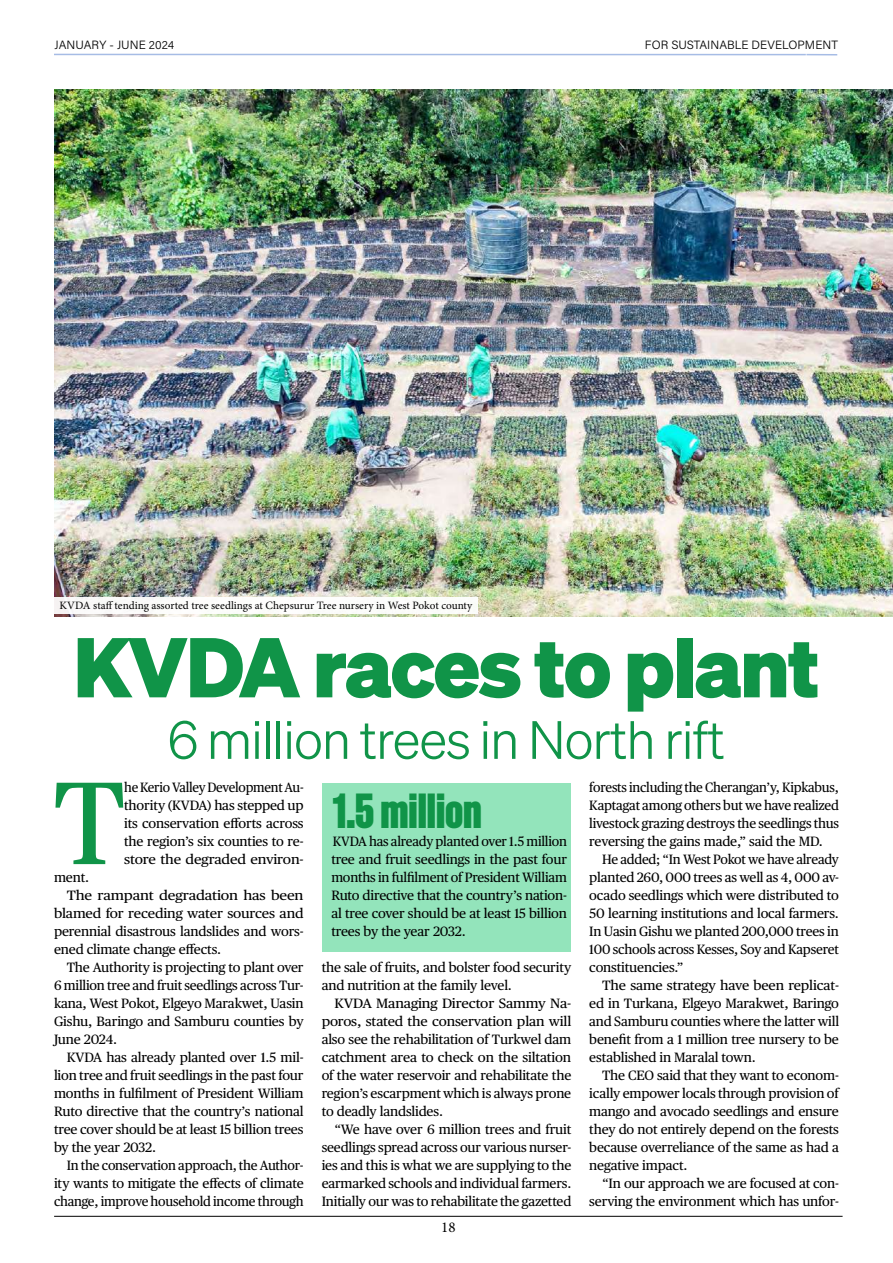
<style>
.page{position:relative;width:893px;height:1263px;background:#fff}
.page>*{position:absolute;margin:0;border:0;box-sizing:border-box;transform-origin:0 0}
.t1{font:117.45px "Publico Text";color:#109448}
.t2{font:700 82.5px "Sohne";letter-spacing:-.02em;color:#109448}
.t3{font:52.5px "Sohne Leicht";letter-spacing:-.03em;color:#109448}
.t4{font:700 48px "Sohne Schmal";color:#109448}
.t5{font:15px "Minion Pro";color:#000}
.t6{font:13.5px/18px "Publico Text";letter-spacing:-.015em;color:#000;text-align:justify}
.t7{font:13.5px/18px "Publico Text";letter-spacing:-.015em;color:#000;text-align:justify;scale:1.06 1}
.t8{font:13.5px/18px "Publico Text";letter-spacing:-.015em;color:#000;text-align:justify;scale:.96 1}
.t9{font:13.5px/18px "Publico Text";letter-spacing:-.015em;color:#000;text-align:justify;scale:1.04 1}
.t10{font:13.5px/18px "Publico Text";letter-spacing:-.015em;color:#000;text-align:justify;scale:.95 1}
.t11{font:13.5px "Publico Text";letter-spacing:-.015em;color:#000;scale:1.1 1}
.t12{font:12px "Acumin Variable Concept";color:#000}
.t13{font:11.25px "Minion Pro";color:#000}
</style>
<div class="page">
<img style="left:54px;top:89px;width:839px;height:528px">
<div style="left:54px;top:597px;width:423px;height:17px;background:#fff"></div>
<div style="left:322px;top:783px;width:249px;height:169px;background:#93e4bb"></div>
<hr style="left:54px;top:1216px;width:789px;height:1px;background:#000">
<hr style="left:54px;top:54px;width:752px;height:1px;background:#a6bce5">
<hr style="left:806px;top:54px;width:31px;height:2px;background:#a6bce5">
<p class="t12" style="left:55px;top:37px;width:121px">JANUARY - JUNE 2024</p>
<p class="t12" style="left:645px;top:37px;width:194px">FOR SUSTAINABLE DEVELOPMENT</p>
<p class="t13" style="left:60px;top:598px;width:414px">KVDA staff tending assorted tree seedlings at Chepsurur Tree nursery in West Pokot county</p>
<h2 class="t2" style="left:74px;top:614px;width:747px">KVDA races to plant</h2>
<h3 class="t3" style="left:168px;top:710px;width:559px">6 million trees in North rift</h3>
<h1 class="t1" style="left:53px;top:734px;width:74px">T</h1>
<p class="t10" style="left:124px;top:777px;width:190px">he Kerio Valley Development Au&shy;thority (KVDA) has stepped up its conservation efforts across the region’s six counties to re&shy;store the degraded environ-</p>
<p class="t6" style="left:54px;top:867px;width:37px">ment.</p>
<p class="t11" style="left:67px;top:885px;width:217px">The rampant degradation has been</p>
<p class="t7" style="left:54px;top:903px;width:237px">blamed for receding water sources and</p>
<p class="t6" style="left:54px;top:921px;width:251px">perennial disastrous landslides and wors-</p>
<p class="t6" style="left:54px;top:939px;width:169px">ened climate change effects.</p>
<p class="t6" style="left:67px;top:957px;width:238px">The Authority is projecting to plant over</p>
<p class="t6" style="left:54px;top:975px;width:251px">6 million tree and fruit seedlings across Tur-</p>
<p class="t6" style="left:54px;top:993px;width:251px">kana, West Pokot, Elgeyo Marakwet, Uasin</p>
<p class="t6" style="left:54px;top:1011px;width:251px">Gishu, Baringo and Samburu counties by</p>
<p class="t6" style="left:54px;top:1029px;width:65px">June 2024.</p>
<p class="t6" style="left:67px;top:1047px;width:238px">KVDA has already planted over 1.5 mil-</p>
<p class="t6" style="left:54px;top:1065px;width:251px">lion tree and fruit seedlings in the past four</p>
<p class="t6" style="left:54px;top:1083px;width:251px">months in fulfilment of President William</p>
<p class="t6" style="left:54px;top:1101px;width:251px">Ruto directive that the country’s national</p>
<p class="t6" style="left:54px;top:1119px;width:251px">tree cover should be at least 15 billion trees</p>
<p class="t6" style="left:54px;top:1137px;width:104px">by the year 2032.</p>
<p class="t6" style="left:67px;top:1155px;width:238px">In the conservation approach, the Author-</p>
<p class="t6" style="left:54px;top:1173px;width:251px">ity wants to mitigate the effects of climate</p>
<p class="t8" style="left:54px;top:1191px;width:262px">change, improve household income through</p>
<h3 class="t4" style="left:333px;top:784px;width:151px">1.5 million</h3>
<p class="t6" style="left:331px;top:831px;width:237px">KVDA has already planted over 1.5 million tree and fruit seedlings in the past four months in fulfilment of President William Ruto directive that the country’s nation&shy;al tree cover should be at least 15 billion trees by the year 2032.</p>
<p class="t6" style="left:322px;top:957px;width:251px">the sale of fruits, and bolster food security and nutrition at the family level.</p>
<p class="t7" style="left:322px;top:993px;width:237px;text-indent:13px">KVDA Managing Director Sammy Na&shy;poros, stated the conservation plan will also see the rehabilitation of Turkwel dam catchment area to check on the siltation of the water reservoir and rehabilitate the region’s escarpment which is always prone to deadly landslides.</p>
<p class="t6" style="left:322px;top:1119px;width:251px;text-indent:13px">“We have over 6 million trees and fruit seedlings spread across our various nurser&shy;ies and this is what we are supplying to the earmarked schools and individual farmers.<br>Initially our was to rehabilitate the gazetted</p>
<p class="t5" style="left:441px;top:1217px;width:16px">18</p>
<p class="t8" style="left:589px;top:777px;width:262px">forests including the Cherangan’y, Kipkabus, Kaptagat among others but we have realized livestock grazing destroys the seedlings thus reversing the gains made,” said the MD.</p>
<p class="t6" style="left:589px;top:849px;width:251px;text-indent:13px">He added; “In West Pokot we have already planted 260, 000 trees as well as 4, 000 av&shy;ocado seedlings which were distributed to 50 learning institutions and local farmers.<br>In Uasin Gishu we planted 200,000 trees in 100 schools across Kesses, Soy and Kapseret constituencies.”</p>
<p class="t9" style="left:589px;top:975px;width:242px;text-indent:13px">The same strategy have been replicat&shy;ed in Turkana, Elgeyo Marakwet, Baringo and Samburu counties where the latter will benefit from a 1 million tree nursery to be established in Maralal town.</p>
<p class="t6" style="left:589px;top:1065px;width:251px;text-indent:13px">The CEO said that they want to econom&shy;ically empower locals through provision of mango and avocado seedlings and ensure they do not entirely depend on the forests because overreliance of the same as had a negative impact.</p>
<p class="t6" style="left:589px;top:1173px;width:251px;text-align:right">“In our approach we are focused at con&shy;serving the environment which has unfor-</p>
</div>
